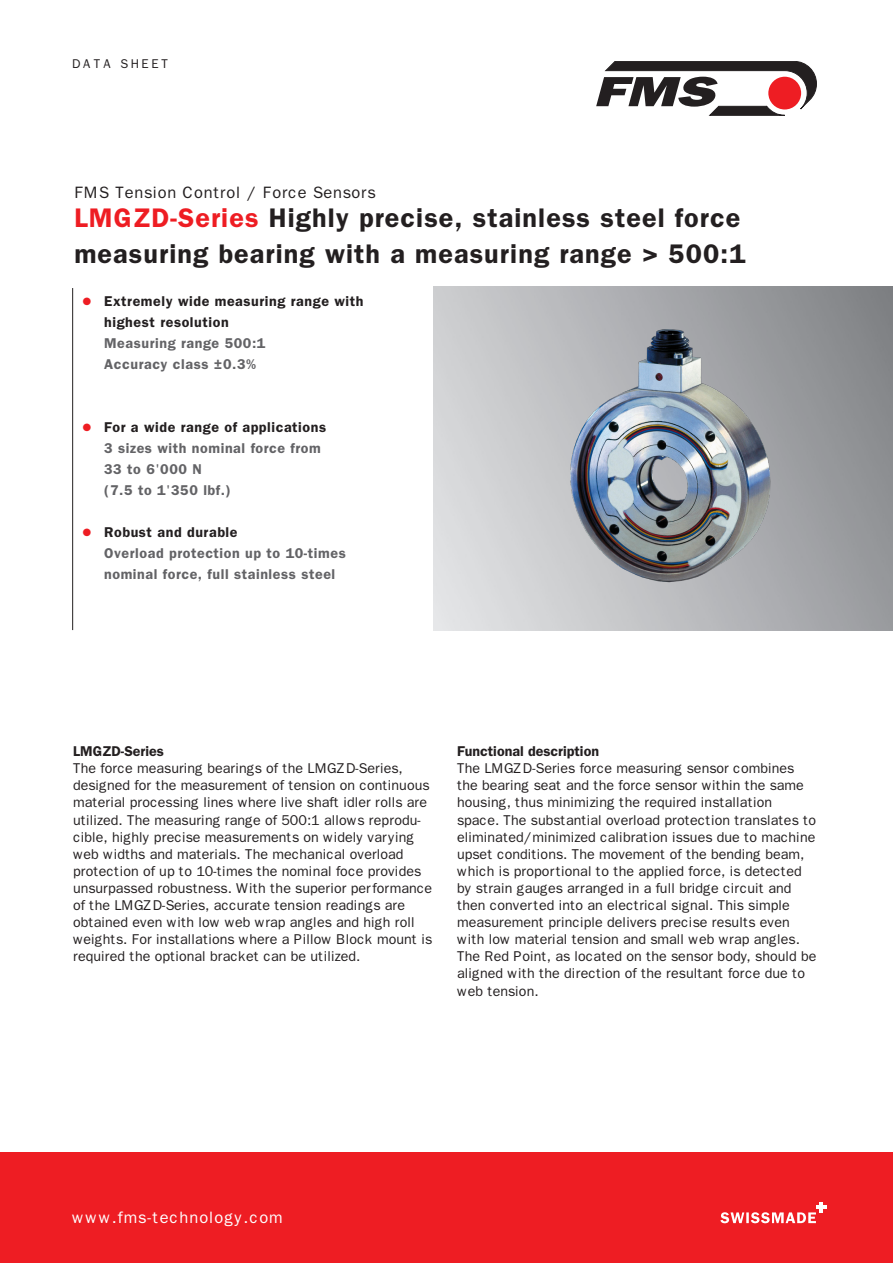
<style>
.page{position:relative;width:893px;height:1263px;background:#fff}
.page>*{position:absolute;margin:0;border:0;box-sizing:border-box;transform-origin:0 0}
.Head_demi_18p__Grund{font:600 27px/36px "Franklin Gothic";letter-spacing:.04em;color:#231f20}
.Head_demi_16__8{font:16.5px "Franklin Gothic";letter-spacing:.04em;color:#231f20}
.AdresseWWW_heavy_10{font:16.5px "Franklin Gothic";letter-spacing:.06em;color:#fff}
.t1{font:14.25px/17.1px "Franklin Gothic";color:#231f20}
.Benefits_demi_grau_9{font:600 14.25px/21px "Franklin Gothic";letter-spacing:.04em;color:#636366}
.Benefits_demi_schwar{font:600 14.25px/21px "Franklin Gothic";letter-spacing:.04em;color:#231f20}
.Benefits_demi_schwar-2{font:600 14.25px "Franklin Gothic";color:#231f20}
.Rubrik_demi_8_5__8{font:12.75px "Franklin Gothic";letter-spacing:.2em;color:#231f20}
.s1{color:#ee1d23}
.s2{font-weight:400}
</style>
<div class="page">
<hr style="left:72px;top:288px;width:1px;height:342px;background:#231f20">
<svg style="left:596px;top:61px;width:221px;height:54px"></svg>
<div style="left:0;top:1152px;width:893px;height:111px;background:#ee1d23"></div>
<hr style="left:816px;top:1205px;width:11px;height:4px;background:#fff">
<svg style="left:720px;top:1202px;width:103px;height:21px"></svg>
<img style="left:537px;top:320px;width:276px;height:274px">
<p class="Rubrik_demi_8_5__8" style="left:72px;top:57px;width:98px">DATA SHEET</p>
<p class="Head_demi_16__8" style="left:74px;top:183px;width:303px">FMS Tension Control / Force Sensors</p>
<p class="Head_demi_18p__Grund" style="left:74px;top:199px;width:673px"><span class="s1">LMGZD-Series</span> Highly precise, stainless steel force measuring bearing with a measuring range &gt; 500:1</p>
<p class="Benefits_demi_schwar" style="left:104px;top:291px;width:261px;text-indent:-21px"><span class="s1">●</span> Extremely wide measuring range with highest resolution</p>
<p class="Benefits_demi_grau_9" style="left:104px;top:333px;width:163px">Measuring range 500:1<br>Accuracy class ±0.3%</p>
<p class="Benefits_demi_schwar" style="left:83px;top:417px;width:245px"><span class="s1">●</span> For a wide range of applications</p>
<p class="Benefits_demi_grau_9" style="left:104px;top:438px;width:218px">3 sizes with nominal force from<br>33 to 6<span class="s2">'</span>000 N<br>(7.5 to 1<span class="s2">'</span>350 lbf.)</p>
<p class="Benefits_demi_schwar" style="left:83px;top:522px;width:156px"><span class="s1">●</span> Robust and durable</p>
<p class="Benefits_demi_grau_9" style="left:104px;top:543px;width:243px">Overload protection up to 10-times</p>
<p class="Benefits_demi_grau_9" style="left:104px;top:564px;width:233px">nominal force, full stainless steel</p>
<p class="Benefits_demi_schwar-2" style="left:73px;top:743px;width:92px">LMGZD-Series</p>
<p class="t1" style="left:73px;top:760px;width:361px">The force measuring bearings of the LMGZD-Series, designed for the measurement of tension on continuous material processing lines where live shaft idler rolls are utilized. The measuring range of 500:1 allows reprodu&shy;cible, highly precise measurements on widely varying web widths and materials. The mechanical overload protection of up to 10-times the nominal foce provides unsurpassed robustness. With the superior performance of the LMGZD-Series, accurate tension readings are obtained even with low web wrap angles and high roll weights. For installations where a Pillow Block mount is required the optional bracket can be utilized.</p>
<p class="Benefits_demi_schwar-2" style="left:457px;top:743px;width:143px">Functional description</p>
<p class="t1" style="left:457px;top:760px;width:361px">The LMGZD-Series force measuring sensor combines the bearing seat and the force sensor within the same housing, thus minimizing the required installation space. The substantial overload protection translates to eliminated/minimized calibration issues due to machine upset conditions. The movement of the bending beam, which is proportional to the applied force, is detected by strain gauges arranged in a full bridge circuit and then converted into an electrical signal. This simple measurement principle delivers precise results even with low material tension and small web wrap angles.<br>The Red Point, as located on the sensor body, should be aligned with the direction of the resultant force due to web tension.</p>
<p class="AdresseWWW_heavy_10" style="left:72px;top:1208px;width:212px">www.fms-technology.com</p>
</div>
